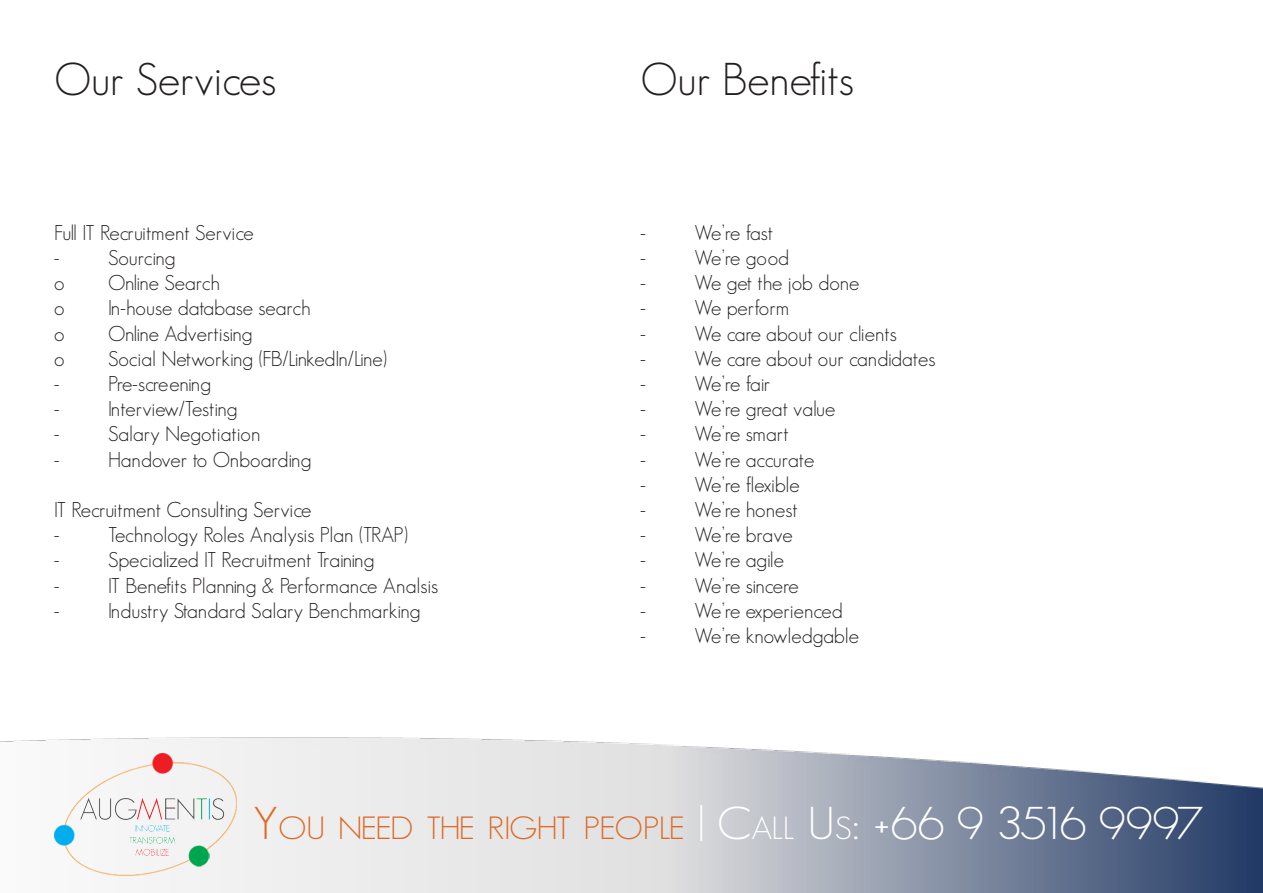
<style>
.page{position:relative;width:1263px;height:893px;background:#fff}
.page>*{position:absolute;margin:0;border:0;box-sizing:border-box;transform-origin:0 0}
.t1{font:300 45px "Geosans";color:#231f20}
.t2{font:300 31.5px "Geosans";letter-spacing:-.045em;color:#de6926;scale:1.09 1}
.t3{font:300 21px "Geosans";color:#231f20}
.t4{font:300 21px "Geosans";letter-spacing:-.02em;color:#231f20}
.t5{font:300 21px "Geosans";letter-spacing:-.05em;color:#231f20}
.t6{font:300 21px "Geosans";letter-spacing:-.055em;color:#231f20}
.t7{font:300 21px "Geosans";letter-spacing:-.025em;color:#231f20}
.s1{font-size:45px}
.s2{font-size:45px;color:#fff}
.s3{color:#fff}
</style>
<div class="page">
<img style="left:0;top:737px;width:1263px;height:156px">
<img style="left:54px;top:754px;width:183px;height:121px">
<p class="t1" style="left:54px;top:54px;width:223px">Our Services</p>
<p class="t1" style="left:640px;top:54px;width:215px">Our Benefits</p>
<p class="t3" style="left:54px;top:221px;width:201px">Full IT Recruitment Service</p>
<p class="t3" style="left:54px;top:246px;width:123px">- Sourcing</p>
<p class="t3" style="left:54px;top:271px;width:12px">o</p>
<p class="t3" style="left:108px;top:271px;width:114px">Online Search</p>
<p class="t3" style="left:54px;top:296px;width:12px">o</p>
<p class="t3" style="left:108px;top:296px;width:204px">In-house database search</p>
<p class="t3" style="left:54px;top:322px;width:12px">o</p>
<p class="t3" style="left:108px;top:322px;width:146px">Online Advertising</p>
<p class="t3" style="left:54px;top:347px;width:12px">o</p>
<p class="t3" style="left:108px;top:347px;width:280px">Social Networking (FB/LinkedIn/Line)</p>
<p class="t5" style="left:54px;top:372px;width:159px">- Pre-screening</p>
<p class="t3" style="left:54px;top:397px;width:185px">- Interview/Testing</p>
<p class="t3" style="left:54px;top:422px;width:208px">- Salary Negotiation</p>
<p class="t3" style="left:54px;top:448px;width:259px">- Handover to Onboarding</p>
<p class="t3" style="left:54px;top:498px;width:259px">IT Recruitment Consulting Service</p>
<p class="t3" style="left:54px;top:523px;width:355px">- Technology Roles Analysis Plan (TRAP)</p>
<p class="t3" style="left:54px;top:548px;width:322px">- Specialized IT Recruitment Training</p>
<p class="t3" style="left:54px;top:574px;width:386px">- IT Benefits Planning &amp; Performance Analsis</p>
<p class="t3" style="left:54px;top:599px;width:368px">- Industry Standard Salary Benchmarking</p>
<p class="t3" style="left:640px;top:221px;width:134px">- We’re fast</p>
<p class="t3" style="left:640px;top:246px;width:150px">- We’re good</p>
<p class="t3" style="left:640px;top:271px;width:221px">- We get the job done</p>
<p class="t3" style="left:640px;top:296px;width:150px">- We perform</p>
<p class="t3" style="left:640px;top:322px;width:258px">- We care about our clients</p>
<p class="t3" style="left:640px;top:347px;width:296px">- We care about our candidates</p>
<p class="t3" style="left:640px;top:372px;width:131px">- We’re fair</p>
<p class="t3" style="left:640px;top:397px;width:196px">- We’re great value</p>
<p class="t3" style="left:640px;top:422px;width:150px">- We’re smart</p>
<p class="t4" style="left:640px;top:448px;width:175px">- We’re accurate</p>
<p class="t4" style="left:640px;top:473px;width:161px">- We’re flexible</p>
<p class="t3" style="left:640px;top:498px;width:159px">- We’re honest</p>
<p class="t3" style="left:640px;top:523px;width:154px">- We’re brave</p>
<p class="t7" style="left:640px;top:548px;width:145px">- We’re agile</p>
<p class="t6" style="left:640px;top:574px;width:160px">- We’re sincere</p>
<p class="t3" style="left:640px;top:599px;width:204px">- We’re experienced</p>
<p class="t3" style="left:640px;top:624px;width:220px">- We’re knowledgable</p>
<p class="t2" style="left:253px;top:811px;width:873px"><span class="s1">Y</span>OU NEED THE RIGHT PEOPLE <span class="s2">| C</span><span class="s3">ALL</span> <span class="s2">U</span> <span class="s3">S</span><span class="s2">: +66 9 3516 9997</span></p>
</div>
